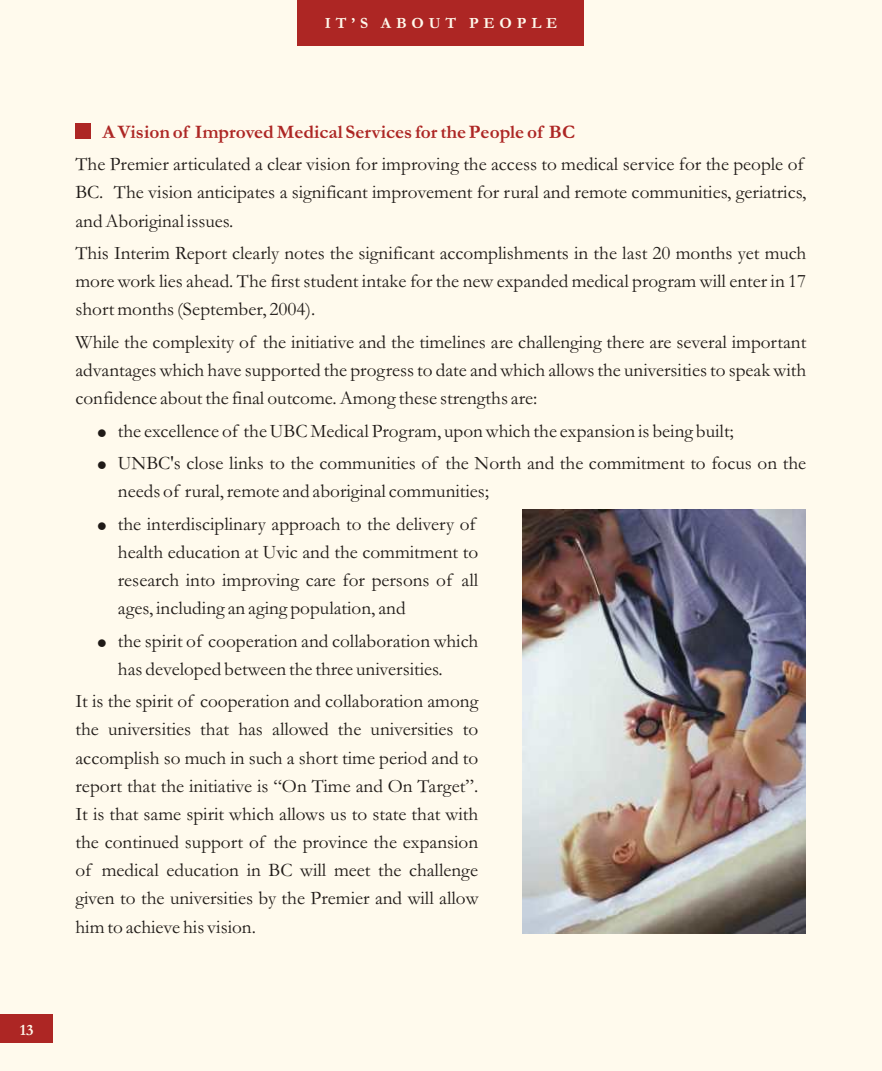
<style>
.page{position:relative;width:882px;height:1071px;background:#fffaed}
.page>*{position:absolute;margin:0;border:0;box-sizing:border-box;transform-origin:0 0}
.t1{font:19.25px/28.2px "Garamond";color:#1f1a17}
.t2{font:700 19.25px "Garamond";color:#ad2624}
.t3{font:700 15.75px "Garamond";letter-spacing:.305em;color:#fffaed}
</style>
<div class="page">
<div style="left:298px;top:0;width:286px;height:45px;background:#ad2624"></div>
<div style="left:0;top:1015px;width:53px;height:28px;background:#ad2624"></div>
<div style="left:75px;top:123px;width:16px;height:16px;background:#ad2624"></div>
<img style="left:522px;top:509px;width:284px;height:424px">
<p class="t3" style="left:20px;top:1024px;width:15px">13</p>
<p class="t3" style="left:325px;top:18px;width:234px">IT’S ABOUT PEOPLE</p>
<p class="t2" style="left:102px;top:125px;width:474px">A Vision of Improved Medical Services for the People of BC</p>
<p class="t1" style="left:75px;top:152px;width:732px">The Premier articulated a clear vision for improving the access to medical service for the people of<br>BC. The vision anticipates a significant improvement for rural and remote communities, geriatrics, and Aboriginal issues.</p>
<p class="t1" style="left:75px;top:241px;width:732px;text-align:justify">This Interim Report clearly notes the significant accomplishments in the last 20 months yet much more work lies ahead. The first student intake for the new expanded medical program will enter in 17 short months (September, 2004).</p>
<p class="t1" style="left:75px;top:330px;width:732px;text-align:justify">While the complexity of the initiative and the timelines are challenging there are several important advantages which have supported the progress to date and which allows the universities to speak with confidence about the final outcome. Among these strengths are:</p>
<p class="t1" style="left:118px;top:417px;width:690px;line-height:32.6px">the excellence of the UBC Medical Program, upon which the expansion is being built;<br>UNBC's close links to the communities of the North and the commitment to focus on the</p>
<p class="t1" style="left:118px;top:477px;width:373px;line-height:32.6px">needs of rural, remote and aboriginal communities; the interdisciplinary approach to the delivery of</p>
<p class="t1" style="left:118px;top:540px;width:362px;text-align:justify">health education at Uvic and the commitment to research into improving care for persons of all ages, including an aging population, and</p>
<p class="t1" style="left:118px;top:629px;width:362px">the spirit of cooperation and collaboration which has developed between the three universities.</p>
<p class="t1" style="left:75px;top:689px;width:405px;text-align:justify">It is the spirit of cooperation and collaboration among the universities that has allowed the universities to accomplish so much in such a short time period and to report that the initiative is “On Time and On Target”.<br>It is that same spirit which allows us to state that with the continued support of the province the expansion of medical education in BC will meet the challenge given to the universities by the Premier and will allow him to achieve his vision.</p>
</div>
